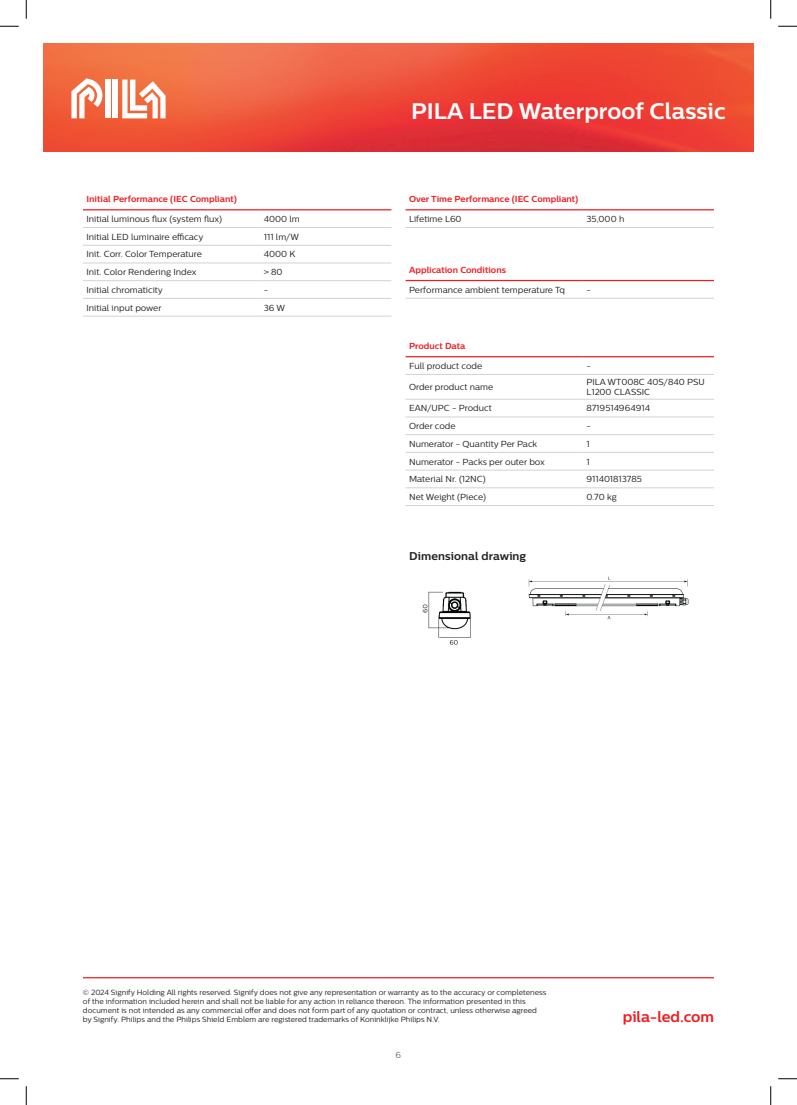
<style>
.page{position:relative;width:797px;height:1105px;background:#fff}
.page>*{position:absolute;margin:0;border:0;box-sizing:border-box;transform-origin:0 0}
.t1{font:700 22.5px "Centrale Sans";color:#fff}
.t2{font:700 15px "Centrale Sans";letter-spacing:-.005em;color:#ee1d23}
.t3{font:700 11.25px "Centrale Sans";letter-spacing:.005em;color:#231f20}
.t4{font:8.75px/10.5px "Centrale Sans";color:#231f20}
.t5{font:700 8.75px "Centrale Sans";color:#ee1d23}
.t6{font:8.75px "Centrale Sans";color:#6c6d70}
.t7{font:7.5px/9px "Centrale Sans";color:#231f20}
</style>
<div class="page">
<img style="left:44px;top:44px;width:709px;height:107px">
<svg style="left:71px;top:78px;width:31px;height:40px"></svg>
<div style="left:105px;top:80px;width:5px;height:38px;background:#fff"></div>
<div style="left:113px;top:80px;width:5px;height:38px;background:#fff"></div>
<svg style="left:122px;top:80px;width:44px;height:38px"></svg>
<hr style="left:405px;top:374px;width:178px;height:1px;background:#d1d2d4">
<hr style="left:583px;top:374px;width:131px;height:1px;background:#d1d2d4">
<hr style="left:405px;top:399px;width:178px;height:1px;background:#d1d2d4">
<hr style="left:583px;top:399px;width:131px;height:1px;background:#d1d2d4">
<hr style="left:405px;top:417px;width:178px;height:1px;background:#d1d2d4">
<hr style="left:583px;top:417px;width:131px;height:1px;background:#d1d2d4">
<hr style="left:405px;top:434px;width:178px;height:1px;background:#d1d2d4">
<hr style="left:583px;top:434px;width:131px;height:1px;background:#d1d2d4">
<hr style="left:405px;top:452px;width:178px;height:1px;background:#d1d2d4">
<hr style="left:583px;top:452px;width:131px;height:1px;background:#d1d2d4">
<hr style="left:405px;top:470px;width:178px;height:1px;background:#d1d2d4">
<hr style="left:583px;top:470px;width:131px;height:1px;background:#d1d2d4">
<hr style="left:405px;top:487px;width:178px;height:1px;background:#d1d2d4">
<hr style="left:583px;top:487px;width:131px;height:1px;background:#d1d2d4">
<hr style="left:405px;top:505px;width:178px;height:1px;background:#d1d2d4">
<hr style="left:583px;top:505px;width:131px;height:1px;background:#d1d2d4">
<hr style="left:405px;top:356px;width:178px;height:1px;background:#ee1d23">
<hr style="left:583px;top:356px;width:131px;height:1px;background:#ee1d23">
<hr style="left:405px;top:298px;width:178px;height:1px;background:#d1d2d4">
<hr style="left:583px;top:298px;width:131px;height:1px;background:#d1d2d4">
<hr style="left:405px;top:280px;width:178px;height:1px;background:#ee1d23">
<hr style="left:583px;top:280px;width:131px;height:1px;background:#ee1d23">
<hr style="left:405px;top:227px;width:178px;height:1px;background:#d1d2d4">
<hr style="left:583px;top:227px;width:131px;height:1px;background:#d1d2d4">
<hr style="left:405px;top:209px;width:178px;height:1px;background:#ee1d23">
<hr style="left:583px;top:209px;width:131px;height:1px;background:#ee1d23">
<img style="left:422px;top:576px;width:267px;height:69px">
<hr style="left:83px;top:977px;width:631px;height:1px;background:#ee1d23">
<hr style="left:83px;top:227px;width:177px;height:1px;background:#d1d2d4">
<hr style="left:260px;top:227px;width:131px;height:1px;background:#d1d2d4">
<hr style="left:83px;top:245px;width:177px;height:1px;background:#d1d2d4">
<hr style="left:260px;top:245px;width:131px;height:1px;background:#d1d2d4">
<hr style="left:83px;top:263px;width:177px;height:1px;background:#d1d2d4">
<hr style="left:260px;top:263px;width:131px;height:1px;background:#d1d2d4">
<hr style="left:83px;top:280px;width:177px;height:1px;background:#d1d2d4">
<hr style="left:260px;top:280px;width:131px;height:1px;background:#d1d2d4">
<hr style="left:83px;top:298px;width:177px;height:1px;background:#d1d2d4">
<hr style="left:260px;top:298px;width:131px;height:1px;background:#d1d2d4">
<hr style="left:83px;top:316px;width:177px;height:1px;background:#d1d2d4">
<hr style="left:260px;top:316px;width:131px;height:1px;background:#d1d2d4">
<hr style="left:83px;top:209px;width:177px;height:1px;background:#ee1d23">
<hr style="left:260px;top:209px;width:131px;height:1px;background:#ee1d23">
<svg style="left:0;top:25px;width:19px;height:2px"></svg>
<svg style="left:778px;top:25px;width:19px;height:2px"></svg>
<svg style="left:0;top:1078px;width:19px;height:1px"></svg>
<svg style="left:778px;top:1078px;width:19px;height:1px"></svg>
<svg style="left:25px;top:0;width:2px;height:19px"></svg>
<svg style="left:25px;top:1086px;width:2px;height:19px"></svg>
<svg style="left:770px;top:0;width:1px;height:19px"></svg>
<svg style="left:770px;top:1086px;width:1px;height:19px"></svg>
<p class="t5" style="left:86px;top:194px;width:152px">Initial Performance (IEC Compliant)</p>
<p class="t4" style="left:86px;top:213px;width:137px">Initial luminous flux (system flux)</p>
<p class="t4" style="left:264px;top:213px;width:38px">4000 lm</p>
<p class="t4" style="left:86px;top:231px;width:118px">Initial LED luminaire efficacy</p>
<p class="t4" style="left:264px;top:231px;width:37px">111 lm/W</p>
<p class="t4" style="left:86px;top:249px;width:117px">Init. Corr. Color Temperature</p>
<p class="t4" style="left:264px;top:249px;width:33px">4000 K</p>
<p class="t4" style="left:86px;top:267px;width:111px">Init. Color Rendering Index</p>
<p class="t4" style="left:264px;top:267px;width:20px">&gt; 80</p>
<p class="t4" style="left:86px;top:284px;width:78px">Initial chromaticity</p>
<p class="t4" style="left:264px;top:284px;width:6px">-</p>
<p class="t4" style="left:86px;top:302px;width:76px">Initial input power</p>
<p class="t4" style="left:264px;top:302px;width:23px">36 W</p>
<h1 class="t1" style="left:411px;top:98px;width:316px">PILA LED Waterproof Classic</h1>
<p class="t5" style="left:409px;top:194px;width:171px">Over Time Performance (IEC Compliant)</p>
<p class="t4" style="left:409px;top:213px;width:54px">Lifetime L60</p>
<p class="t4" style="left:586px;top:213px;width:40px">35,000 h</p>
<p class="t5" style="left:409px;top:265px;width:98px">Application Conditions</p>
<p class="t4" style="left:409px;top:284px;width:157px">Performance ambient temperature Tq</p>
<p class="t4" style="left:586px;top:284px;width:6px">-</p>
<p class="t5" style="left:409px;top:341px;width:58px">Product Data</p>
<p class="t4" style="left:409px;top:360px;width:75px">Full product code</p>
<p class="t4" style="left:586px;top:360px;width:6px">-</p>
<p class="t4" style="left:409px;top:382px;width:86px">Order product name</p>
<p class="t4" style="left:586px;top:376px;width:120px">PILA WT008C 40S/840 PSU<br>L1200 CLASSIC</p>
<p class="t4" style="left:409px;top:403px;width:84px">EAN/UPC - Product</p>
<p class="t4" style="left:586px;top:403px;width:65px">8719514964914</p>
<p class="t4" style="left:409px;top:421px;width:48px">Order code</p>
<p class="t4" style="left:586px;top:421px;width:6px">-</p>
<p class="t4" style="left:409px;top:438px;width:129px">Numerator - Quantity Per Pack</p>
<p class="t4" style="left:586px;top:438px;width:5px">1</p>
<p class="t4" style="left:409px;top:456px;width:137px">Numerator - Packs per outer box</p>
<p class="t4" style="left:586px;top:456px;width:5px">1</p>
<p class="t4" style="left:409px;top:474px;width:78px">Material Nr. (12NC)</p>
<p class="t4" style="left:586px;top:474px;width:57px">911401813785</p>
<p class="t4" style="left:409px;top:491px;width:78px">Net Weight (Piece)</p>
<p class="t4" style="left:586px;top:491px;width:32px">0.70 kg</p>
<p class="t3" style="left:409px;top:549px;width:119px">Dimensional drawing</p>
<p class="t7" style="left:83px;top:988px;width:465px">© 2024 Signify Holding All rights reserved. Signify does not give any representation or warranty as to the accuracy or completeness of the information included herein and shall not be liable for any action in reliance thereon. The information presented in this document is not intended as any commercial offer and does not form part of any quotation or contract, unless otherwise agreed by Signify. Philips and the Philips Shield Emblem are registered trademarks of Koninklijke Philips N.V.</p>
<p class="t6" style="left:395px;top:1050px;width:7px">6</p>
<h2 class="t2" style="left:623px;top:1008px;width:93px">pila-led.com</h2>
</div>
